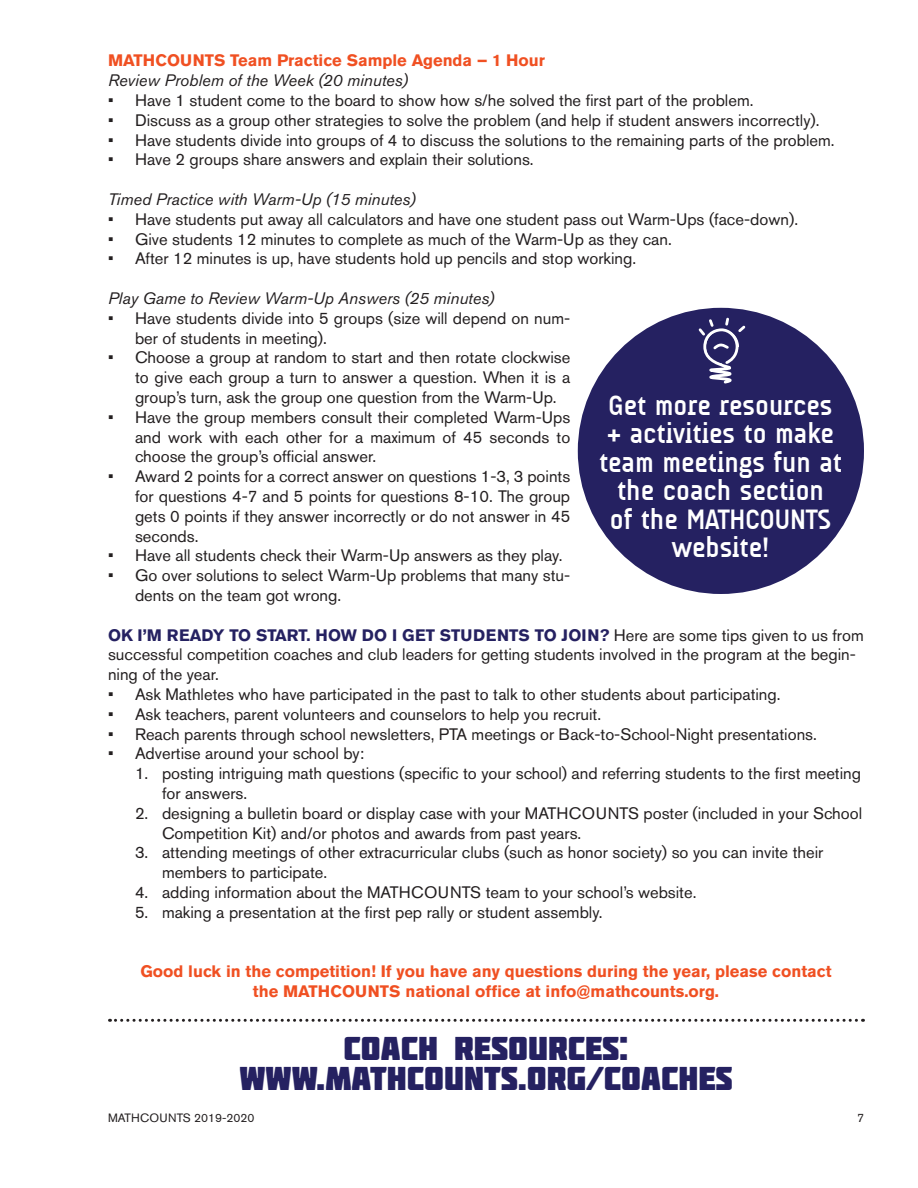
<style>
.page{position:relative;width:918px;height:1188px;background:#fff}
.page>*{position:absolute;margin:0;border:0;box-sizing:border-box;transform-origin:0 0}
.t1{font:33px "Molot";color:#252161}
.t2{font:700 28.5px/28.5px "A Udimat";color:#fff;text-align:center}
.t3{font:16.5px/19.8px "Akzidenz Grotesk BE";color:#231f20}
.t4{font:700 16.5px "Akzidenz Grotesk BE";color:#f05022}
.t5{font:italic 16.5px "Akzidenz Grotesk BE";color:#231f20}
.t6{font:12px "Akzidenz Grotesk BE";color:#231f20}
.s1{font-weight:700;color:#252161}
</style>
<div class="page">
<div style="left:578px;top:308px;width:286px;height:286px;background:#252161;border-radius:50%"></div>
<svg style="left:699px;top:318px;width:46px;height:66px"></svg>
<svg style="left:110px;top:1019px;width:746px;height:3px"></svg>
<p class="t4" style="left:108px;top:51px;width:439px">MATHCOUNTS Team Practice Sample Agenda – 1 Hour</p>
<p class="t5" style="left:108px;top:71px;width:301px">Review Problem of the Week (20 minutes)</p>
<p class="t3" style="left:108px;top:90px;width:647px">• Have 1 student come to the board to show how s/he solved the first part of the problem.</p>
<p class="t3" style="left:108px;top:110px;width:713px">• Discuss as a group other strategies to solve the problem (and help if student answers incorrectly).</p>
<p class="t3" style="left:108px;top:130px;width:728px">• Have students divide into groups of 4 to discuss the solutions to the remaining parts of the problem.</p>
<p class="t3" style="left:108px;top:150px;width:427px">• Have 2 groups share answers and explain their solutions.</p>
<p class="t5" style="left:108px;top:189px;width:309px">Timed Practice with Warm-Up (15 minutes)</p>
<p class="t3" style="left:108px;top:209px;width:692px">• Have students put away all calculators and have one student pass out Warm-Ups (face-down).</p>
<p class="t3" style="left:108px;top:229px;width:565px">• Give students 12 minutes to complete as much of the Warm-Up as they can.</p>
<p class="t3" style="left:108px;top:249px;width:530px">• After 12 minutes is up, have students hold up pencils and stop working.</p>
<p class="t5" style="left:108px;top:288px;width:388px">Play Game to Review Warm-Up Answers (25 minutes)</p>
<p class="t3" style="left:135px;top:308px;width:437px;text-indent:-27px">• Have students divide into 5 groups (size will depend on num&shy;ber of students in meeting).</p>
<p class="t3" style="left:135px;top:348px;width:437px;text-align:justify;text-indent:-27px">• Choose a group at random to start and then rotate clockwise to give each group a turn to answer a question. When it is a group’s turn, ask the group one question from the Warm-Up.</p>
<p class="t3" style="left:135px;top:407px;width:437px;text-align:justify;text-indent:-27px">• Have the group members consult their completed Warm-Ups and work with each other for a maximum of 45 seconds to choose the group’s official answer.</p>
<p class="t3" style="left:135px;top:466px;width:437px;text-align:justify;text-indent:-27px">• Award 2 points for a correct answer on questions 1-3, 3 points for questions 4-7 and 5 points for questions 8-10. The group gets 0 points if they answer incorrectly or do not answer in 45 seconds.</p>
<p class="t3" style="left:108px;top:546px;width:456px">• Have all students check their Warm-Up answers as they play.</p>
<p class="t3" style="left:135px;top:565px;width:437px;text-indent:-27px">• Go over solutions to select Warm-Up problems that many stu&shy;dents on the team got wrong.</p>
<p class="t3" style="left:108px;top:625px;width:757px"><span class="s1">OK I’M READY TO START. HOW DO I GET STUDENTS TO JOIN?</span> Here are some tips given to us from successful competition coaches and club leaders for getting students involved in the program at the begin&shy;ning of the year.</p>
<p class="t3" style="left:108px;top:684px;width:674px">• Ask Mathletes who have participated in the past to talk to other students about participating.</p>
<p class="t3" style="left:108px;top:704px;width:495px">• Ask teachers, parent volunteers and counselors to help you recruit.</p>
<p class="t3" style="left:108px;top:724px;width:710px">• Reach parents through school newsletters, PTA meetings or Back-to-School-Night presentations.</p>
<p class="t3" style="left:108px;top:744px;width:258px">• Advertise around your school by:</p>
<p class="t3" style="left:162px;top:763px;width:701px;text-indent:-27px">1. posting intriguing math questions (specific to your school) and referring students to the first meeting for answers.</p>
<p class="t3" style="left:162px;top:803px;width:702px;text-indent:-27px">2. designing a bulletin board or display case with your MATHCOUNTS poster (included in your School<br>Competition Kit) and/or photos and awards from past years.</p>
<p class="t3" style="left:162px;top:843px;width:663px;text-indent:-27px">3. attending meetings of other extracurricular clubs (such as honor society) so you can invite their members to participate.</p>
<p class="t3" style="left:135px;top:882px;width:563px">4. adding information about the MATHCOUNTS team to your school’s website.</p>
<p class="t3" style="left:135px;top:902px;width:469px">5. making a presentation at the first pep rally or student assembly.</p>
<p class="t2" style="left:609px;top:390px;width:225px">Get more resources</p>
<p class="t2" style="left:599px;top:419px;width:244px">+ activities to make team meetings fun at the coach section</p>
<p class="t2" style="left:610px;top:504px;width:223px">of the MATHCOUNTS</p>
<p class="t2" style="left:672px;top:533px;width:99px">website!</p>
<p class="t4" style="left:140px;top:962px;width:693px">Good luck in the competition! If you have any questions during the year, please contact</p>
<p class="t4" style="left:253px;top:982px;width:468px">the MATHCOUNTS national office at info@mathcounts.org.</p>
<p class="t1" style="left:344px;top:1029px;width:286px">COACH RESOURCES:</p>
<p class="t1" style="left:239px;top:1059px;width:495px">WWW.MATHCOUNTS.ORG/COACHES</p>
<p class="t6" style="left:108px;top:1110px;width:148px">MATHCOUNTS 2019-2020</p>
<p class="t6" style="left:857px;top:1110px;width:8px">7</p>
</div>
